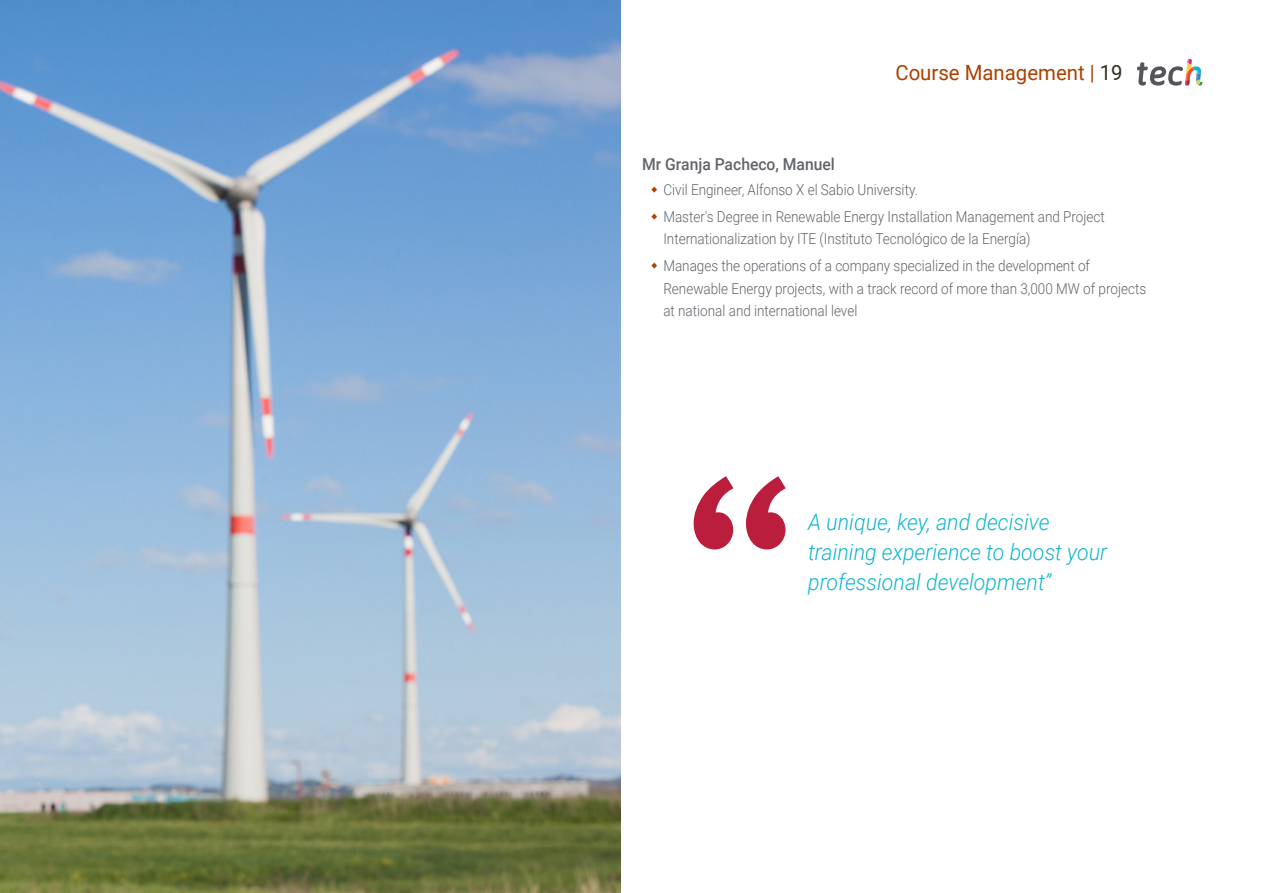
<style>
.page{position:relative;width:1263px;height:893px;background:#fff}
.page>*{position:absolute;margin:0;border:0;box-sizing:border-box;transform-origin:0 0}
.t1{font:italic 300 22.5px/30px "Roboto";color:#0fb6cf;scale:.95 1}
.t2{font:21px "Roboto";color:#ae4000}
.t3{font:500 16.5px "Roboto";color:#61646a;scale:.95 1}
.t4{font:300 15px/26.7px "Roboto";color:#61646a;scale:.9 1}
.s1{color:#312e20}
</style>
<div class="page">
<img style="left:0;top:0;width:621px;height:893px">
<svg style="left:1137px;top:59px;width:65px;height:27px"></svg>
<svg style="left:694px;top:476px;width:92px;height:73px"></svg>
<h2 class="t2" style="left:895px;top:57px;width:229px">Course Management | <span class="s1">19</span></h2>
<p class="t3" style="left:642px;top:153px;width:204px">Mr Granja Pacheco, Manuel</p>
<p class="t4" style="left:663px;top:176px;width:492px">Civil Engineer, Alfonso X el Sabio University.<br>Master's Degree in Renewable Energy Installation Management and Project</p>
<p class="t4" style="left:663px;top:225px;width:475px">Internationalization by ITE (Instituto Tecnológico de la Energía)<br>Manages the operations of a company specialized in the development of</p>
<p class="t4" style="left:663px;top:276px;width:538px;line-height:22.5px">Renewable Energy projects, with a track record of more than 3,000 MW of projects at national and international level</p>
<h1 class="t1" style="left:808px;top:506px;width:316px">A unique, key, and decisive training experience to boost your professional development”</h1>
</div>
